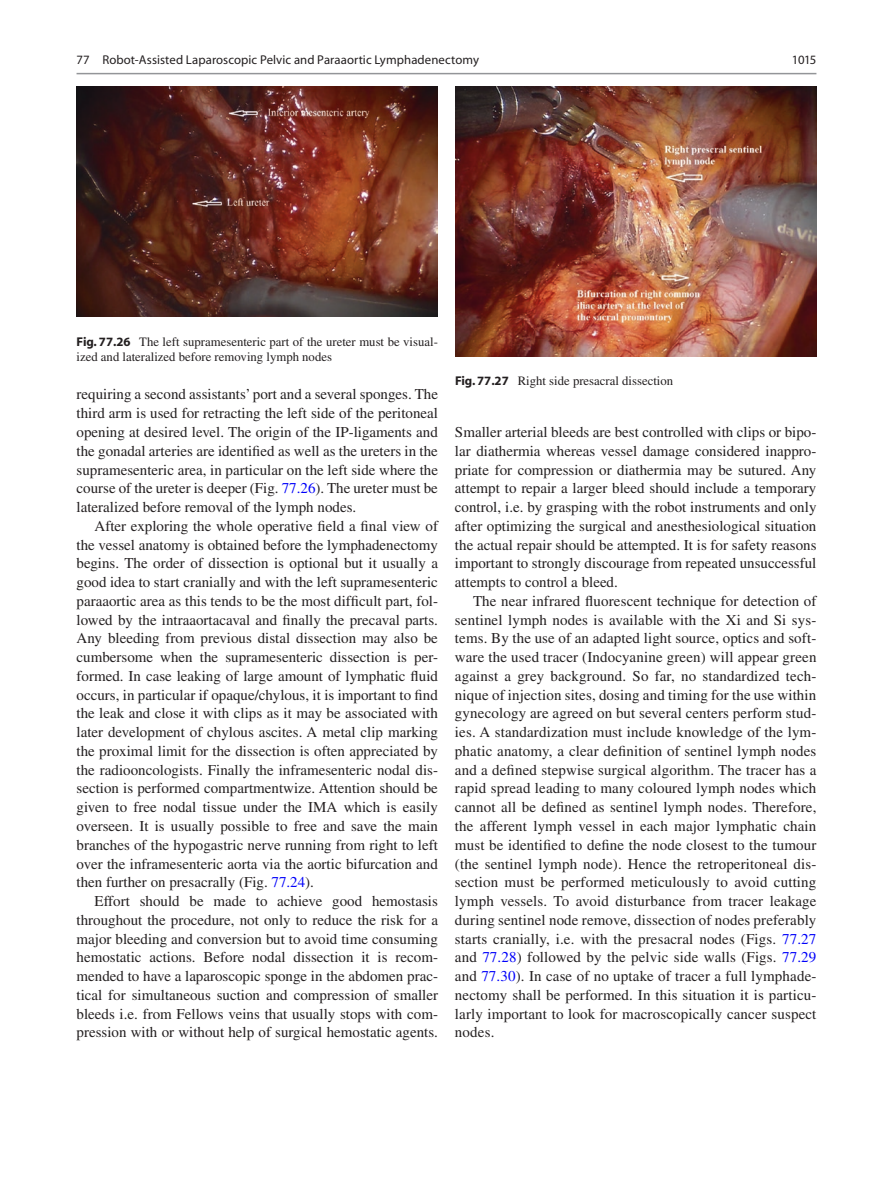
<style>
.page{position:relative;width:893px;height:1187px;background:#fff}
.page>*{position:absolute;margin:0;border:0;box-sizing:border-box;transform-origin:0 0}
.t1{font:15px/18.8px "Nkfcjd Times";color:#231f20;text-align:justify}
.t2{font:12.75px/15px "Nkfcjd Times";color:#231f20}
.t3{font:12.75px "Rrsmbk Myriad";letter-spacing:.01em;color:#231f20}
.t4{font:12.75px "Qgwckv Myriad";color:#231f20}
.s1{font-family:"Hsykhm Myriad";font-weight:700}
.s2{color:#0000fa}
</style>
<div class="page">
<img style="left:77px;top:87px;width:361px;height:230px">
<img style="left:455px;top:87px;width:361px;height:270px">
<hr style="left:77px;top:73px;width:739px;height:1px;background:#939598">
<p class="t3" style="left:77px;top:54px;width:404px">77 Robot-Assisted Laparoscopic Pelvic and Paraaortic Lymphadenectomy</p>
<p class="t2" style="left:77px;top:334px;width:363px"><span class="s1">Fig. 77.26</span> The left supramesenteric part of the ureter must be visual&shy;ized and lateralized before removing lymph nodes</p>
<p class="t4" style="left:792px;top:54px;width:26px">1015</p>
<p class="t1" style="left:77px;top:385px;width:363px">requiring a second assistants’ port and a several sponges. The third arm is used for retracting the left side of the peritoneal opening at desired level. The origin of the IP-ligaments and the gonadal arteries are identified as well as the ureters in the supramesenteric area, in particular on the left side where the course of the ureter is deeper (Fig. <span class="s2">77.26</span>). The ureter must be lateralized before removal of the lymph nodes.</p>
<p class="t1" style="left:77px;top:516px;width:363px;text-indent:18px">After exploring the whole operative field a final view of the vessel anatomy is obtained before the lymphadenectomy begins. The order of dissection is optional but it usually a good idea to start cranially and with the left supramesenteric paraaortic area as this tends to be the most difficult part, fol&shy;lowed by the intraaortacaval and finally the precaval parts.<br>Any bleeding from previous distal dissection may also be cumbersome when the supramesenteric dissection is per&shy;formed. In case leaking of large amount of lymphatic fluid occurs, in particular if opaque/chylous, it is important to find the leak and close it with clips as it may be associated with later development of chylous ascites. A metal clip marking the proximal limit for the dissection is often appreciated by the radiooncologists. Finally the inframesenteric nodal dis&shy;section is performed compartmentwize. Attention should be given to free nodal tissue under the IMA which is easily overseen. It is usually possible to free and save the main branches of the hypogastric nerve running from right to left over the inframesenteric aorta via the aortic bifurcation and then further on presacrally (Fig. <span class="s2">77.24</span>).</p>
<p class="t1" style="left:77px;top:891px;width:363px;text-indent:18px">Effort should be made to achieve good hemostasis throughout the procedure, not only to reduce the risk for a major bleeding and conversion but to avoid time consuming hemostatic actions. Before nodal dissection it is recom&shy;mended to have a laparoscopic sponge in the abdomen prac&shy;tical for simultaneous suction and compression of smaller bleeds i.e. from Fellows veins that usually stops with com&shy;pression with or without help of surgical hemostatic agents.</p>
<p class="t2" style="left:455px;top:373px;width:220px"><span class="s1">Fig. 77.27</span> Right side presacral dissection</p>
<p class="t1" style="left:455px;top:422px;width:363px">Smaller arterial bleeds are best controlled with clips or bipo&shy;lar diathermia whereas vessel damage considered inappro&shy;priate for compression or diathermia may be sutured. Any attempt to repair a larger bleed should include a temporary control, i.e. by grasping with the robot instruments and only after optimizing the surgical and anesthesiological situation the actual repair should be attempted. It is for safety reasons important to strongly discourage from repeated unsuccessful attempts to control a bleed.</p>
<p class="t1" style="left:455px;top:591px;width:363px;text-indent:18px">The near infrared fluorescent technique for detection of sentinel lymph nodes is available with the Xi and Si sys&shy;tems. By the use of an adapted light source, optics and soft&shy;ware the used tracer (Indocyanine green) will appear green against a grey background. So far, no standardized tech&shy;nique of injection sites, dosing and timing for the use within gynecology are agreed on but several centers perform stud&shy;ies. A standardization must include knowledge of the lym&shy;phatic anatomy, a clear definition of sentinel lymph nodes and a defined stepwise surgical algorithm. The tracer has a rapid spread leading to many coloured lymph nodes which cannot all be defined as sentinel lymph nodes. Therefore, the afferent lymph vessel in each major lymphatic chain must be identified to define the node closest to the tumour (the sentinel lymph node). Hence the retroperitoneal dis&shy;section must be performed meticulously to avoid cutting lymph vessels. To avoid disturbance from tracer leakage during sentinel node remove, dissection of nodes preferably starts cranially, i.e. with the presacral nodes (Figs. <span class="s2">77.27 </span>and <span class="s2">77.28</span>) followed by the pelvic side walls (Figs. <span class="s2">77.29 </span>and <span class="s2">77.30</span>). In case of no uptake of tracer a full lymphade&shy;nectomy shall be performed. In this situation it is particu&shy;larly important to look for macroscopically cancer suspect nodes.</p>
</div>
